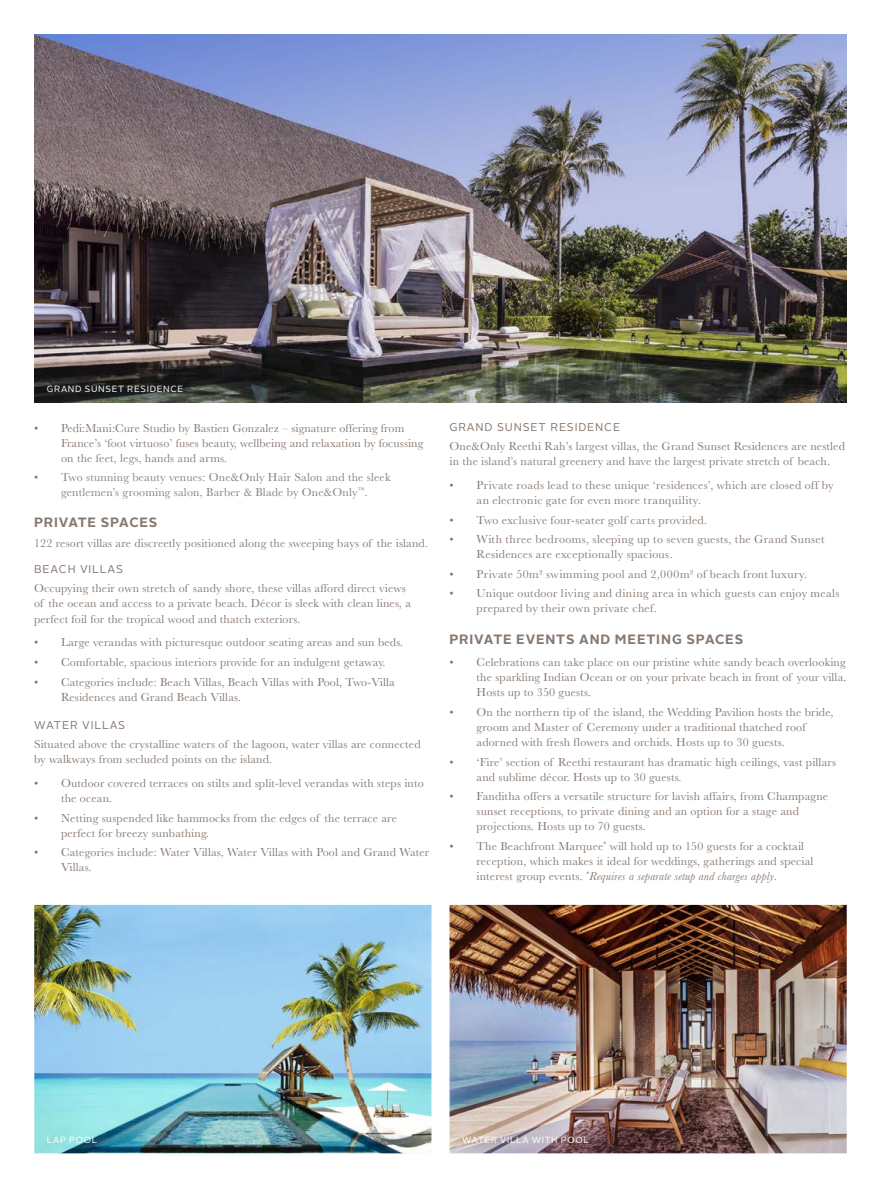
<style>
.page{position:relative;width:881px;height:1187px;background:#fff}
.page>*{position:absolute;margin:0;border:0;box-sizing:border-box;transform-origin:0 0}
.t1{font:700 13.5px "Alright Sans";letter-spacing:.06em;color:#86786f}
.t2{font:12px/15px "Baskerville";letter-spacing:.015em;color:#86786f}
.t3{font:12px/15px "Baskerville";letter-spacing:.015em;color:#877f7a;text-align:center}
.t4{font:11.25px "Alright Sans";letter-spacing:.075em;color:#86786f}
.t5{font:9px "Alright Sans";letter-spacing:.075em;color:#fff}
.s1{font-style:italic}
</style>
<div class="page">
<img style="left:34px;top:34px;width:812px;height:368px">
<img style="left:34px;top:904px;width:397px;height:249px">
<img style="left:449px;top:904px;width:397px;height:249px">
<p class="t5" style="left:47px;top:383px;width:138px">GRAND SUNSET RESIDENCE</p>
<p class="t2" style="left:61px;top:420px;width:363px;text-indent:-27px">• Pedi:Mani:Cure Studio by Bastien Gonzalez – signature offering from<br>France’s ‘foot virtuoso’ fuses beauty, wellbeing and relaxation by focussing on the feet, legs, hands and arms.</p>
<p class="t3" style="left:34px;top:469px;width:358px">• Two stunning beauty venues: One&amp;Only Hair Salon and the sleek gentlemen’s grooming salon, Barber &amp; Blade by One&amp;Only<sup>™</sup>.</p>
<p class="t1" style="left:34px;top:513px;width:125px">PRIVATE SPACES</p>
<p class="t2" style="left:34px;top:535px;width:395px">122 resort villas are discreetly positioned along the sweeping bays of the island.</p>
<p class="t4" style="left:34px;top:561px;width:90px">BEACH VILLAS</p>
<p class="t2" style="left:34px;top:581px;width:378px">Occupying their own stretch of sandy shore, these villas afford direct views of the ocean and access to a private beach. Décor is sleek with clean lines, a perfect foil for the tropical wood and thatch exteriors.</p>
<p class="t2" style="left:34px;top:635px;width:370px">• Large verandas with picturesque outdoor seating areas and sun beds.</p>
<p class="t2" style="left:34px;top:654px;width:353px">• Comfortable, spacious interiors provide for an indulgent getaway.</p>
<p class="t2" style="left:61px;top:674px;width:335px;text-indent:-27px">• Categories include: Beach Villas, Beach Villas with Pool, Two-Villa<br>Residences and Grand Beach Villas.</p>
<p class="t4" style="left:34px;top:717px;width:93px">WATER VILLAS</p>
<p class="t2" style="left:34px;top:736px;width:388px">Situated above the crystalline waters of the lagoon, water villas are connected by walkways from secluded points on the island.</p>
<p class="t2" style="left:61px;top:775px;width:364px;text-indent:-27px">• Outdoor covered terraces on stilts and split-level verandas with steps into the ocean.</p>
<p class="t2" style="left:61px;top:810px;width:337px;text-indent:-27px">• Netting suspended like hammocks from the edges of the terrace are perfect for breezy sunbathing.</p>
<p class="t2" style="left:61px;top:845px;width:369px;text-indent:-27px">• Categories include: Water Villas, Water Villas with Pool and Grand Water<br>Villas.</p>
<p class="t4" style="left:449px;top:419px;width:172px">GRAND SUNSET RESIDENCE</p>
<p class="t2" style="left:449px;top:438px;width:397px">One&amp;Only Reethi Rah’s largest villas, the Grand Sunset Residences are nestled in the island’s natural greenery and have the largest private stretch of beach.</p>
<p class="t2" style="left:476px;top:477px;width:358px;text-indent:-27px">• Private roads lead to these unique ‘residences’, which are closed off by an electronic gate for even more tranquility.</p>
<p class="t2" style="left:449px;top:512px;width:259px">• Two exclusive four-seater golf carts provided.</p>
<p class="t2" style="left:476px;top:531px;width:349px;text-indent:-27px">• With three bedrooms, sleeping up to seven guests, the Grand Sunset<br>Residences are exceptionally spacious.</p>
<p class="t2" style="left:449px;top:566px;width:359px">• Private 50m² swimming pool and 2,000m² of beach front luxury.</p>
<p class="t2" style="left:476px;top:586px;width:364px;text-indent:-27px">• Unique outdoor living and dining area in which guests can enjoy meals prepared by their own private chef.</p>
<p class="t1" style="left:449px;top:629px;width:295px">PRIVATE EVENTS AND MEETING SPACES</p>
<p class="t2" style="left:476px;top:655px;width:371px;text-align:justify;text-indent:-27px">• Celebrations can take place on our pristine white sandy beach overlooking the sparkling Indian Ocean or on your private beach in front of your villa.<br>Hosts up to 350 guests.</p>
<p class="t2" style="left:476px;top:704px;width:358px;text-indent:-27px">• On the northern tip of the island, the Wedding Pavilion hosts the bride, groom and Master of Ceremony under a traditional thatched roof adorned with fresh flowers and orchids. Hosts up to 30 guests.</p>
<p class="t2" style="left:476px;top:754px;width:361px;text-indent:-27px">• ‘Fire’ section of Reethi restaurant has dramatic high ceilings, vast pillars and sublime décor. Hosts up to 30 guests.</p>
<p class="t2" style="left:476px;top:788px;width:353px;text-indent:-27px">• Fanditha offers a versatile structure for lavish affairs, from Champagne sunset receptions, to private dining and an option for a stage and projections. Hosts up to 70 guests.</p>
<p class="t2" style="left:476px;top:838px;width:338px;text-indent:-27px">• The Beachfront Marquee<sup>*</sup> will hold up to 150 guests for a cocktail reception, which makes it ideal for weddings, gatherings and special interest group events. <sup>*</sup><span class="s1">Requires a separate setup and charges apply.</span></p>
<p class="t5" style="left:47px;top:1133px;width:52px">LAP POOL</p>
<p class="t5" style="left:462px;top:1133px;width:128px">WATER VILLA WITH POOL</p>
</div>
